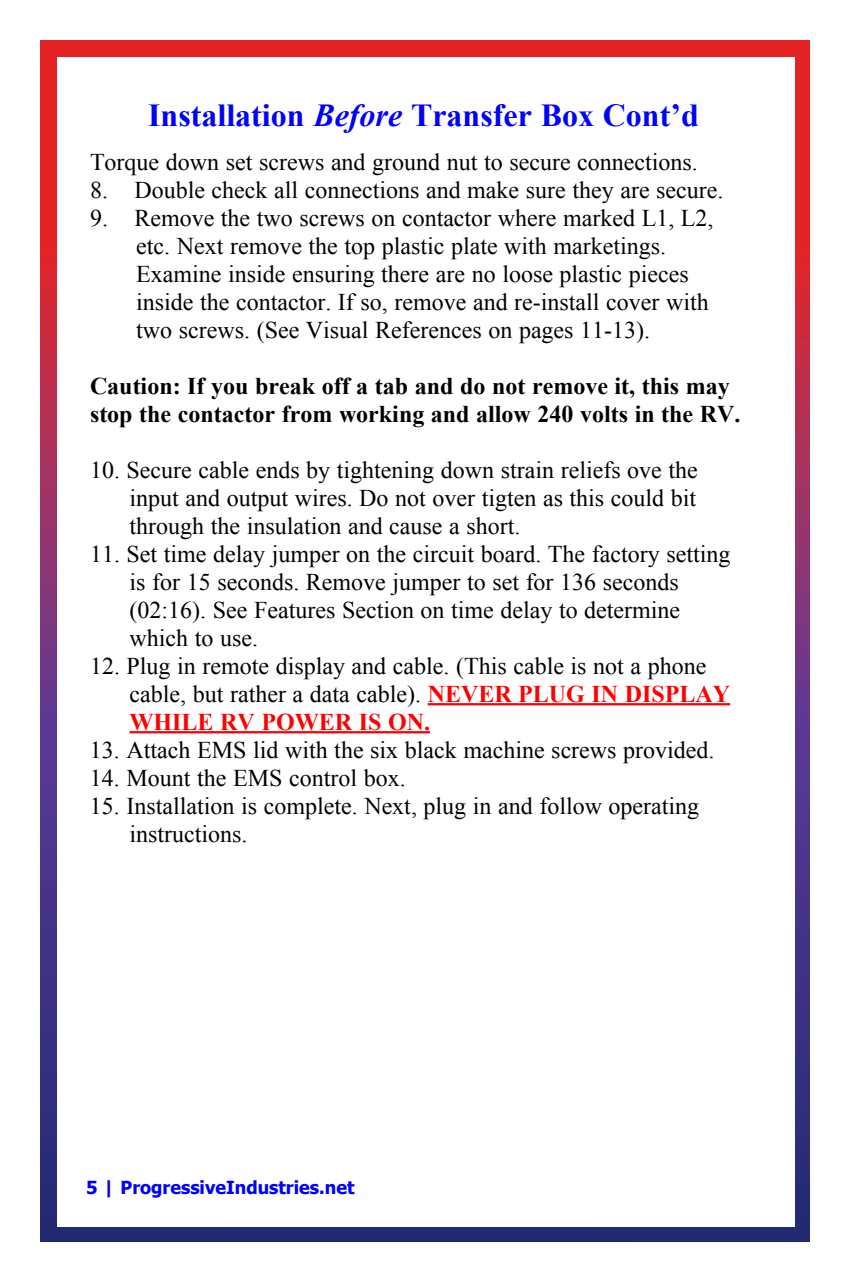
<style>
.page{position:relative;width:846px;height:1278px;background:#fff}
.page>*{position:absolute;margin:0;border:0;box-sizing:border-box;transform-origin:0 0}
.t1{font:700 32px "Times New Roman";color:#00f}
.t2{font:24px/28px "Times New Roman";color:#000}
.t3{font:700 24px/28px "Times New Roman";color:#000}
.t4{font:700 18px "Tahoma";color:#00f}
.s1{font-style:italic}
.s2{font-weight:700;color:#f00}
</style>
<div class="page">
<img style="left:41px;top:41px;width:769px;height:1201px">
<div style="left:57px;top:57px;width:738px;height:1170px;background:#fff"></div>
<hr style="left:428px;top:703px;width:302px;height:2px;background:#f00">
<hr style="left:130px;top:731px;width:300px;height:2px;background:#f00">
<h1 class="t1" style="left:148px;top:93px;width:552px">Installation <span class="s1">Before</span> Transfer Box Cont’d</h1>
<p class="t2" style="left:90px;top:147px;width:609px">Torque down set screws and ground nut to secure connections.</p>
<p class="t2" style="left:90px;top:175px;width:635px">8. Double check all connections and make sure they are secure.</p>
<p class="t2" style="left:136px;top:203px;width:579px;text-indent:-46px">9. Remove the two screws on contactor where marked L1, L2, etc. Next remove the top plastic plate with marketings.<br>Examine inside ensuring there are no loose plastic pieces inside the contactor. If so, remove and re-install cover with two screws. (See Visual References on pages 11-13).</p>
<p class="t3" style="left:90px;top:371px;width:652px">Caution: If you break off a tab and do not remove it, this may stop the contactor from working and allow 240 volts in the RV.</p>
<p class="t2" style="left:130px;top:455px;width:570px;text-align:justify;text-indent:-40px">10. Secure cable ends by tightening down strain reliefs ove the input and output wires. Do not over tigten as this could bit through the insulation and cause a short.</p>
<p class="t2" style="left:130px;top:539px;width:602px;text-indent:-40px">11. Set time delay jumper on the circuit board. The factory setting is for 15 seconds. Remove jumper to set for 136 seconds (02:16). See Features Section on time delay to determine which to use.</p>
<p class="t2" style="left:130px;top:651px;width:602px;text-indent:-40px">12. Plug in remote display and cable. (This cable is not a phone cable, but rather a data cable). <span class="s2">NEVER PLUG IN DISPLAY<br>WHILE RV POWER IS ON.</span></p>
<p class="t2" style="left:90px;top:735px;width:626px">13. Attach EMS lid with the six black machine screws provided.</p>
<p class="t2" style="left:90px;top:763px;width:317px">14. Mount the EMS control box.</p>
<p class="t2" style="left:130px;top:791px;width:571px;text-indent:-40px">15. Installation is complete. Next, plug in and follow operating instructions.</p>
<p class="t4" style="left:86px;top:1175px;width:270px">5 | ProgressiveIndustries.net</p>
</div>
